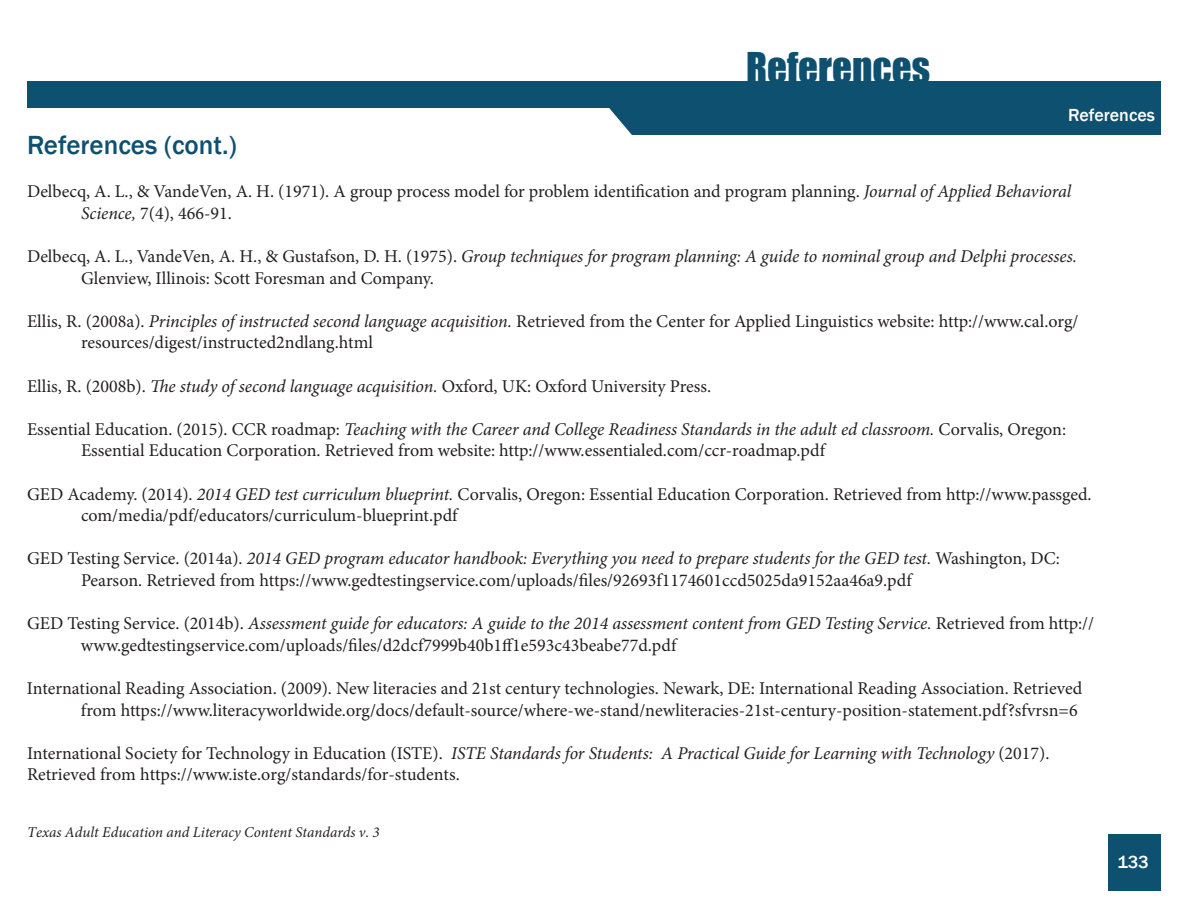
<style>
.page{position:relative;width:1188px;height:918px;background:#fff}
.page>*{position:absolute;margin:0;border:0;box-sizing:border-box;transform-origin:0 0}
.t1{font:39px "Impact";color:#0e506f}
.t2{font:500 27px "Franklin Gothic";color:#0e506f}
.t3{font:18px/21.6px "Minion Pro";color:#231f20}
.t4{font:500 18px "Franklin Gothic";color:#fff}
.t5{font:italic 15px "Minion Pro";color:#231f20}
.s1{font-style:italic}
</style>
<div class="page">
<div style="left:27px;top:81px;width:1134px;height:27px;background:#0e506f"></div>
<div style="left:1108px;top:835px;width:53px;height:56px;background:#0e506f"></div>
<div style="left:609px;top:108px;width:552px;height:27px;background:#0e506f"></div>
<p class="t1" style="left:746px;top:38px;width:186px">References</p>
<p class="t4" style="left:1068px;top:104px;width:88px">References</p>
<p class="t2" style="left:27px;top:128px;width:211px">References (cont.)</p>
<p class="t3" style="left:81px;top:181px;width:992px;text-indent:-54px">Delbecq, A. L., &amp; VandeVen, A. H. (1971). A group process model for problem identifcation and program planning. <span class="s1">Journal ofApplied Behavioral<br>Science,</span> 7(4), 466-91.</p>
<p class="t3" style="left:81px;top:245px;width:997px;text-indent:-54px">Delbecq, A. L., VandeVen, A. H., &amp; Gustafson, D. H. (1975). <span class="s1">Group techniques for program planning: A guide to nominal group and Delphi processes.<br></span>Glenview, Illinois: Scott Foresman and Company.</p>
<p class="t3" style="left:81px;top:310px;width:999px;text-indent:-54px">Ellis, R. (2008a). <span class="s1">Principles ofinstructed second language acquisition.</span> Retrieved from the Center for Applied Linguistics website: http://www.cal.org/ resources/digest/instructed2ndlang.html</p>
<p class="t3" style="left:27px;top:375px;width:686px">Ellis, R. (2008b). <span class="s1">Te study ofsecond language acquisition.</span> Oxford, UK: Oxford University Press.</p>
<p class="t3" style="left:81px;top:418px;width:987px;text-indent:-54px">Essential Education. (2015). CCR roadmap: <span class="s1">Teaching with the Career and College Readiness Standards in the adult ed classroom.</span> Corvalis, Oregon:<br>Essential Education Corporation. Retrieved from website: http://www.essentialed.com/ccr-roadmap.pdf</p>
<p class="t3" style="left:81px;top:483px;width:1012px;text-indent:-54px">GED Academy. (2014). <span class="s1">2014 GED test curriculum blueprint.</span> Corvalis, Oregon: Essential Education Corporation. Retrieved from http://www.passged. com/media/pdf/educators/curriculum-blueprint.pdf</p>
<p class="t3" style="left:81px;top:548px;width:981px;text-indent:-54px">GED Testing Service. (2014a). <span class="s1">2014 GED program educator handbook: Everything you need to prepare students for the GED test.</span> Washington, DC:<br>Pearson. Retrieved from https://www.gedtestingservice.com/uploads/fles/92693f1174601ccd5025da9152aa46a9.pdf</p>
<p class="t3" style="left:81px;top:613px;width:1015px;text-indent:-54px">GED Testing Service. (2014b). <span class="s1">Assessment guide for educators: A guide to the 2014 assessment content from GED Testing Service.</span> Retrieved from http:// www.gedtestingservice.com/uploads/fles/d2dcf7999b40b1f1e593c43beabe77d.pdf</p>
<p class="t3" style="left:27px;top:677px;width:1057px;text-align:right">International Reading Association. (2009). New literacies and 21st century technologies. Newark, DE: International Reading Association. Retrieved from https://www.literacyworldwide.org/docs/default-source/where-we-stand/newliteracies-21st-century-position-statement.pdf?sfvrsn=6</p>
<p class="t3" style="left:27px;top:742px;width:1024px">International Society for Technology in Education (ISTE). <span class="s1">ISTE Standards for Students: A Practical Guide for Learning with Technology</span> (2017).<br>Retrieved from https://www.iste.org/standards/for-students.</p>
<p class="t5" style="left:27px;top:822px;width:354px">Texas Adult Education and Literacy Content Standards v. 3</p>
<p class="t4" style="left:1117px;top:851px;width:33px">133</p>
</div>
